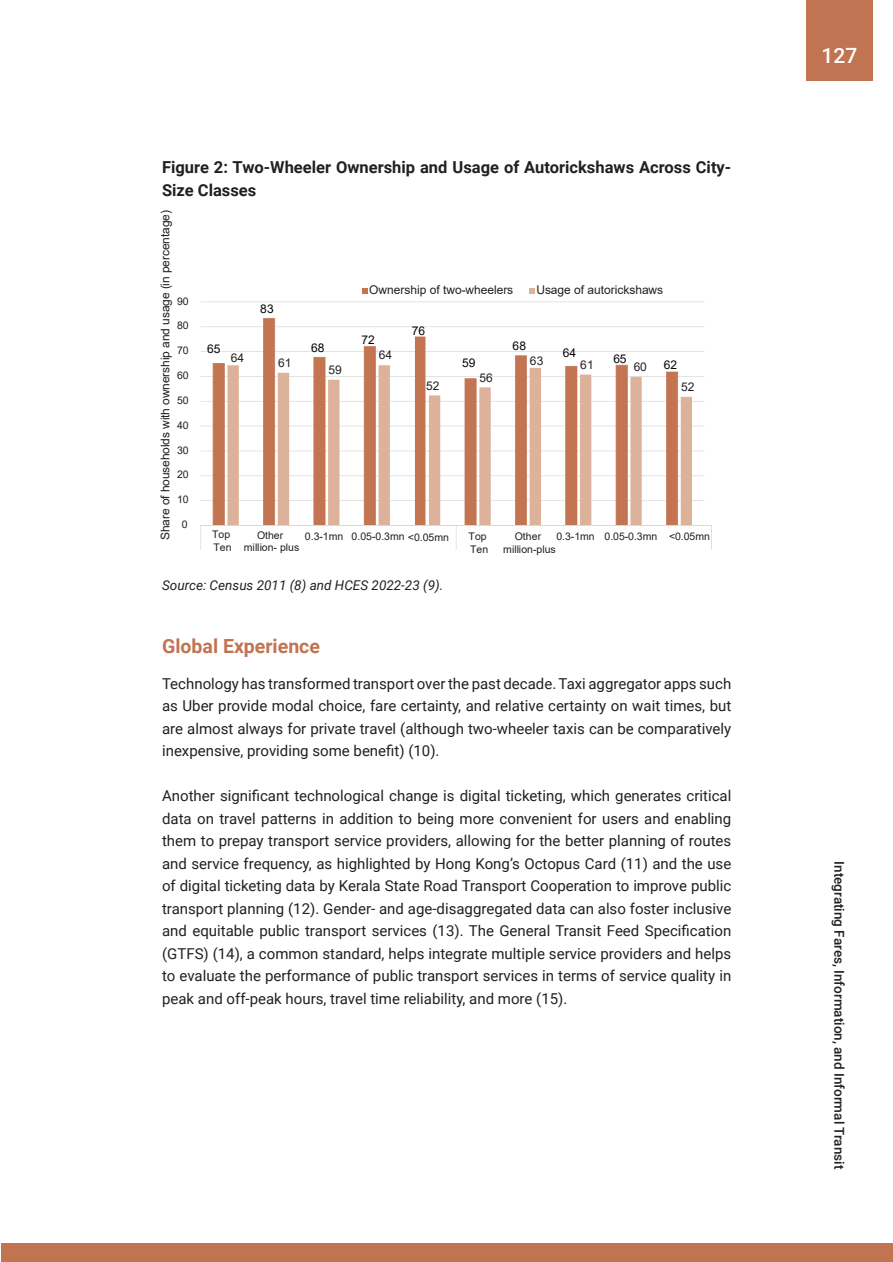
<style>
.page{position:relative;width:893px;height:1262px;background:#fff}
.page>*{position:absolute;margin:0;border:0;box-sizing:border-box;transform-origin:0 0}
.t1{font:500 21px "Roboto";color:#fff}
.subhead_1{font:700 19.5px "Roboto";color:#c17452}
.Fig_head{font:700 16.5px/22.5px "Roboto";color:#231f20}
.body{font:15px/22.5px "Roboto";color:#231f20;text-align:justify}
.t2{font:500 13.5px "Roboto";color:#231f20}
.Source{font:italic 13.5px "Roboto";color:#231f20}
.t3{font:12px "Arial";letter-spacing:-.005em;color:#231f20}
.t4{font:12px "Arial";letter-spacing:.005em;color:#040503}
.t5{font:10.5px/12.6px "Arial";color:#231f20}
</style>
<div class="page">
<div style="left:1px;top:1243px;width:891px;height:19px;background:#c17452"></div>
<div style="left:806px;top:0;width:66px;height:81px;background:#c17452"></div>
<hr style="left:201px;top:500px;width:503px;height:1px;background:#d9d9d8">
<hr style="left:201px;top:475px;width:503px;height:1px;background:#d9d9d8">
<hr style="left:201px;top:451px;width:503px;height:1px;background:#d9d9d8">
<hr style="left:201px;top:426px;width:503px;height:1px;background:#d9d9d8">
<hr style="left:201px;top:401px;width:503px;height:1px;background:#d9d9d8">
<hr style="left:201px;top:376px;width:503px;height:1px;background:#d9d9d8">
<hr style="left:201px;top:351px;width:503px;height:1px;background:#d9d9d8">
<hr style="left:201px;top:326px;width:503px;height:1px;background:#d9d9d8">
<hr style="left:201px;top:301px;width:503px;height:1px;background:#d9d9d8">
<svg style="left:213px;top:318px;width:465px;height:207px"></svg>
<svg style="left:227px;top:365px;width:465px;height:160px"></svg>
<hr style="left:201px;top:525px;width:511px;height:1px;background:#d9d9d8">
<svg style="left:200px;top:525px;width:1px;height:25px"></svg>
<svg style="left:456px;top:526px;width:1px;height:24px"></svg>
<svg style="left:711px;top:526px;width:1px;height:24px"></svg>
<svg style="left:362px;top:288px;width:5px;height:5px"></svg>
<svg style="left:529px;top:288px;width:5px;height:5px"></svg>
<p class="Fig_head" style="left:162px;top:155px;width:570px">Figure 2: Two-Wheeler Ownership and Usage of Autorickshaws Across City-<br>Size Classes</p>
<p class="t3" style="left:157px;top:540px;width:331px;rotate:-90deg">Share of households with ownership and usage (in percentage)</p>
<p class="t5" style="left:177px;top:294px;width:13px">90</p>
<p class="t5" style="left:177px;top:319px;width:13px">80</p>
<p class="t5" style="left:177px;top:344px;width:13px">70</p>
<p class="t5" style="left:177px;top:369px;width:13px">60</p>
<p class="t5" style="left:177px;top:394px;width:13px">50</p>
<p class="t5" style="left:177px;top:419px;width:13px">40</p>
<p class="t5" style="left:177px;top:443px;width:13px">30</p>
<p class="t5" style="left:177px;top:468px;width:13px">20</p>
<p class="t5" style="left:177px;top:493px;width:13px">10</p>
<p class="t5" style="left:182px;top:518px;width:7px">0</p>
<p class="t4" style="left:207px;top:341px;width:15px">65</p>
<p class="t3" style="left:231px;top:350px;width:15px">64</p>
<p class="t4" style="left:260px;top:301px;width:15px">83</p>
<p class="t3" style="left:278px;top:354px;width:15px">61</p>
<p class="t4" style="left:311px;top:339px;width:15px">68</p>
<p class="t3" style="left:328px;top:361px;width:15px">59</p>
<p class="t3" style="left:369px;top:281px;width:145px">Ownership of two-wheelers</p>
<p class="t3" style="left:536px;top:281px;width:128px">Usage of autorickshaws</p>
<p class="t4" style="left:361px;top:332px;width:15px">72</p>
<p class="t3" style="left:379px;top:347px;width:15px">64</p>
<p class="t4" style="left:412px;top:322px;width:15px">76</p>
<p class="t3" style="left:426px;top:377px;width:15px">52</p>
<p class="t4" style="left:462px;top:354px;width:15px">59</p>
<p class="t3" style="left:479px;top:369px;width:15px">56</p>
<p class="t4" style="left:512px;top:337px;width:15px">68</p>
<p class="t4" style="left:563px;top:345px;width:15px">64</p>
<p class="t4" style="left:613px;top:350px;width:15px">65</p>
<p class="t3" style="left:530px;top:352px;width:15px">63</p>
<p class="t3" style="left:580px;top:356px;width:15px">61</p>
<p class="t3" style="left:633px;top:358px;width:15px">60</p>
<p class="t4" style="left:663px;top:356px;width:15px">62</p>
<p class="t3" style="left:681px;top:378px;width:15px">52</p>
<p class="t5" style="left:212px;top:528px;width:21px">Top<br>Ten</p>
<p class="t5" style="left:244px;top:528px;width:57px;text-align:center">Other million- plus</p>
<p class="t5" style="left:305px;top:530px;width:146px">0.3-1mn 0.05-0.3mn &lt;0.05mn</p>
<p class="t5" style="left:503px;top:530px;width:54px;text-align:center">Other million-plus</p>
<p class="t5" style="left:556px;top:530px;width:155px">0.3-1mn 0.05-0.3mn &lt;0.05mn</p>
<p class="t5" style="left:468px;top:530px;width:21px">Top<br>Ten</p>
<p class="t3" style="left:233px;top:568px;width:63px">AFFLUENT</p>
<p class="Source" style="left:162px;top:576px;width:283px">Source: Census 2011 (8) and HCES 2022-23 (9).</p>
<p class="subhead_1" style="left:162px;top:632px;width:159px">Global Experience</p>
<p class="body" style="left:162px;top:671px;width:570px">Technology has transformed transport over the past decade. Taxi aggregator apps such as Uber provide modal choice, fare certainty, and relative certainty on wait times, but are almost always for private travel (although two-wheeler taxis can be comparatively inexpensive, providing some benefit) (10).</p>
<p class="body" style="left:162px;top:784px;width:570px">Another significant technological change is digital ticketing, which generates critical data on travel patterns in addition to being more convenient for users and enabling them to prepay transport service providers, allowing for the better planning of routes and service frequency, as highlighted by Hong Kong’s Octopus Card (11) and the use of digital ticketing data by Kerala State Road Transport Cooperation to improve public transport planning (12). Gender- and age-disaggregated data can also foster inclusive and equitable public transport services (13). The General Transit Feed Specification (GTFS) (14), a common standard, helps integrate multiple service providers and helps to evaluate the performance of public transport services in terms of service quality in peak and off-peak hours, travel time reliability, and more (15).</p>
<h1 class="t1" style="left:821px;top:41px;width:37px">127</h1>
<p class="t2" style="left:848px;top:861px;width:309px;rotate:90deg">Integrating Fares, Information, and Informal Transit</p>
</div>
